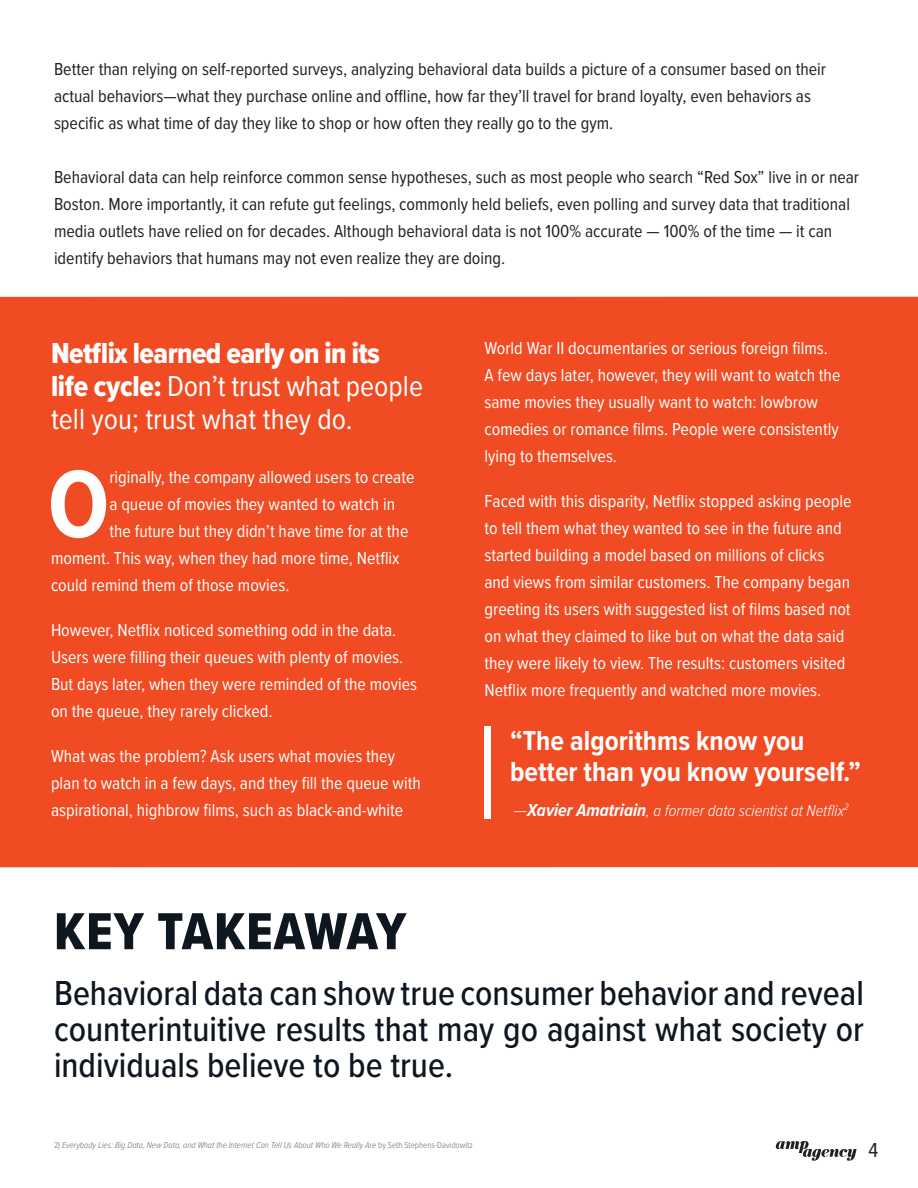
<style>
.page{position:relative;width:918px;height:1188px;background:#fff}
.page>*{position:absolute;margin:0;border:0;box-sizing:border-box;transform-origin:0 0}
.t1{font:700 99px "Proxima Nova Cond";color:#fff}
.t2{font:54px "Proxima Nova Cond Extrabld";letter-spacing:.02em;color:#0e161f}
.t3{font:500 36px/36px "Proxima Nova Cond";color:#0e161f;text-align:justify}
.t4{font:30px/33px "Proxima Nova Cond";color:#fff}
.t5{font:30px "Proxima Nova Cond Extrabld";letter-spacing:-.02em;color:#fff}
.t6{font:700 28.5px/31.5px "Proxima Nova Cond";color:#fff}
.t7{font:21px "Proxima Nova Cond";color:#231f20}
.t8{font:18px/27px "Proxima Nova Cond";color:#fff}
.t9{font:18px/27px "Proxima Nova Cond";color:#231f20}
.t10{font:italic 300 16.5px "Proxima Nova Cond";color:#fff}
.t11{font:italic 300 9px "Proxima Nova Cond";color:#6c6d70}
.s1{font-family:"Proxima Nova Cond Extrabld"}
.s2{font-size:18px}
.s3{font-weight:700;font-size:18px}
.s4{font-style:normal}
</style>
<div class="page">
<div style="left:0;top:297px;width:918px;height:16px;background:#f04b23"></div>
<div style="left:0;top:311px;width:918px;height:16px;background:#f04b23"></div>
<div style="left:0;top:324px;width:918px;height:17px;background:#f04b23"></div>
<div style="left:0;top:338px;width:918px;height:17px;background:#f04b23"></div>
<div style="left:0;top:352px;width:918px;height:17px;background:#f04b23"></div>
<div style="left:0;top:369px;width:918px;height:17px;background:#f04b23"></div>
<div style="left:0;top:383px;width:918px;height:17px;background:#f04b23"></div>
<div style="left:0;top:397px;width:918px;height:17px;background:#f04b23"></div>
<div style="left:0;top:414px;width:918px;height:17px;background:#f04b23"></div>
<div style="left:0;top:428px;width:918px;height:17px;background:#f04b23"></div>
<div style="left:0;top:442px;width:918px;height:17px;background:#f04b23"></div>
<div style="left:0;top:459px;width:918px;height:17px;background:#f04b23"></div>
<div style="left:0;top:473px;width:918px;height:17px;background:#f04b23"></div>
<div style="left:0;top:487px;width:918px;height:17px;background:#f04b23"></div>
<div style="left:0;top:504px;width:918px;height:17px;background:#f04b23"></div>
<div style="left:0;top:518px;width:918px;height:17px;background:#f04b23"></div>
<div style="left:0;top:532px;width:918px;height:17px;background:#f04b23"></div>
<div style="left:0;top:549px;width:918px;height:17px;background:#f04b23"></div>
<div style="left:0;top:563px;width:918px;height:17px;background:#f04b23"></div>
<div style="left:0;top:577px;width:918px;height:17px;background:#f04b23"></div>
<div style="left:0;top:594px;width:918px;height:17px;background:#f04b23"></div>
<div style="left:0;top:608px;width:918px;height:17px;background:#f04b23"></div>
<div style="left:0;top:622px;width:918px;height:17px;background:#f04b23"></div>
<div style="left:0;top:639px;width:918px;height:17px;background:#f04b23"></div>
<div style="left:0;top:653px;width:918px;height:17px;background:#f04b23"></div>
<div style="left:0;top:667px;width:918px;height:17px;background:#f04b23"></div>
<div style="left:0;top:684px;width:918px;height:17px;background:#f04b23"></div>
<div style="left:0;top:698px;width:918px;height:17px;background:#f04b23"></div>
<div style="left:0;top:712px;width:918px;height:17px;background:#f04b23"></div>
<div style="left:0;top:729px;width:918px;height:17px;background:#f04b23"></div>
<div style="left:0;top:743px;width:918px;height:17px;background:#f04b23"></div>
<div style="left:0;top:757px;width:918px;height:17px;background:#f04b23"></div>
<div style="left:0;top:774px;width:918px;height:17px;background:#f04b23"></div>
<div style="left:0;top:788px;width:918px;height:17px;background:#f04b23"></div>
<div style="left:0;top:802px;width:918px;height:17px;background:#f04b23"></div>
<div style="left:0;top:819px;width:918px;height:17px;background:#f04b23"></div>
<div style="left:0;top:833px;width:918px;height:17px;background:#f04b23"></div>
<div style="left:0;top:847px;width:918px;height:17px;background:#f04b23"></div>
<div style="left:0;top:851px;width:918px;height:16px;background:#f04b23"></div>
<div style="left:484px;top:726px;width:7px;height:93px;background:#fff"></div>
<svg style="left:776px;top:1141px;width:81px;height:20px"></svg>
<p class="t9" style="left:54px;top:55px;width:774px">Better than relying on self-reported surveys, analyzing behavioral data builds a picture of a consumer based on their actual behaviors—what they purchase online and offline, how far they’ll travel for brand loyalty, even behaviors as specific as what time of day they like to shop or how often they really go to the gym.</p>
<p class="t9" style="left:54px;top:163px;width:807px">Behavioral data can help reinforce common sense hypotheses, such as most people who search “Red Sox” live in or near Boston. More importantly, it can refute gut feelings, commonly held beliefs, even polling and survey data that traditional media outlets have relied on for decades. Although behavioral data is not 100% accurate — 100% of the time — it can identify behaviors that humans may not even realize they are doing.</p>
<p class="t5" style="left:51px;top:331px;width:331px">Netflix learned early on in its</p>
<p class="t4" style="left:51px;top:368px;width:374px"><span class="s1">life cycle:</span> Don’t trust what people tell you; trust what they do.</p>
<p class="t1" style="left:48px;top:431px;width:63px">O</p>
<p class="t8" style="left:109px;top:463px;width:307px">riginally, the company allowed users to create</p>
<p class="t8" style="left:109px;top:490px;width:287px">a queue of movies they wanted to watch in</p>
<p class="t8" style="left:109px;top:517px;width:301px">the future but they didn’t have time for at the</p>
<p class="t8" style="left:51px;top:544px;width:350px">moment. This way, when they had more time, Netflix</p>
<p class="t8" style="left:51px;top:571px;width:240px">could remind them of those movies.</p>
<p class="t8" style="left:51px;top:616px;width:368px">However, Netflix noticed something odd in the data.<br>Users were filling their queues with plenty of movies.<br>But days later, when they were reminded of the movies on the queue, they rarely clicked.</p>
<p class="t8" style="left:51px;top:742px;width:371px">What was the problem? Ask users what movies they plan to watch in a few days, and they fill the queue with aspirational, highbrow films, such as black-and-white</p>
<p class="t8" style="left:484px;top:333px;width:357px">World War II documentaries or serious foreign films.<br>A few days later, however, they will want to watch the same movies they usually want to watch: lowbrow comedies or romance films. People were consistently lying to themselves.</p>
<p class="t8" style="left:484px;top:486px;width:369px">Faced with this disparity, Netflix stopped asking people to tell them what they wanted to see in the future and started building a model based on millions of clicks and views from similar customers. The company began greeting its users with suggested list of films based not on what they claimed to like but on what the data said they were likely to view. The results: customers visited Netflix more frequently and watched more movies.</p>
<p class="t6" style="left:510px;top:724px;width:353px">“The algorithms know you better than you know yourself.”</p>
<p class="t10" style="left:514px;top:798px;width:336px"><span class="s2">—</span><span class="s3">Xavier Amatriain</span>, a former data scientist at Netflix<sup>2</sup></p>
<p class="t2" style="left:54px;top:892px;width:354px">KEY TAKEAWAY</p>
<p class="t3" style="left:54px;top:974px;width:811px">Behavioral data can show true consumer behavior and reveal counterintuitive results that may go against what society or individuals believe to be true.</p>
<p class="t11" style="left:54px;top:1139px;width:420px"><span class="s4">2)</span> Everybody Lies: Big Data, New Data, and What the Internet Can Tell Us About Who We Really Are <span class="s4">by Seth Stephens-Davidowitz</span></p>
<p class="t7" style="left:868px;top:1135px;width:11px">4</p>
</div>
